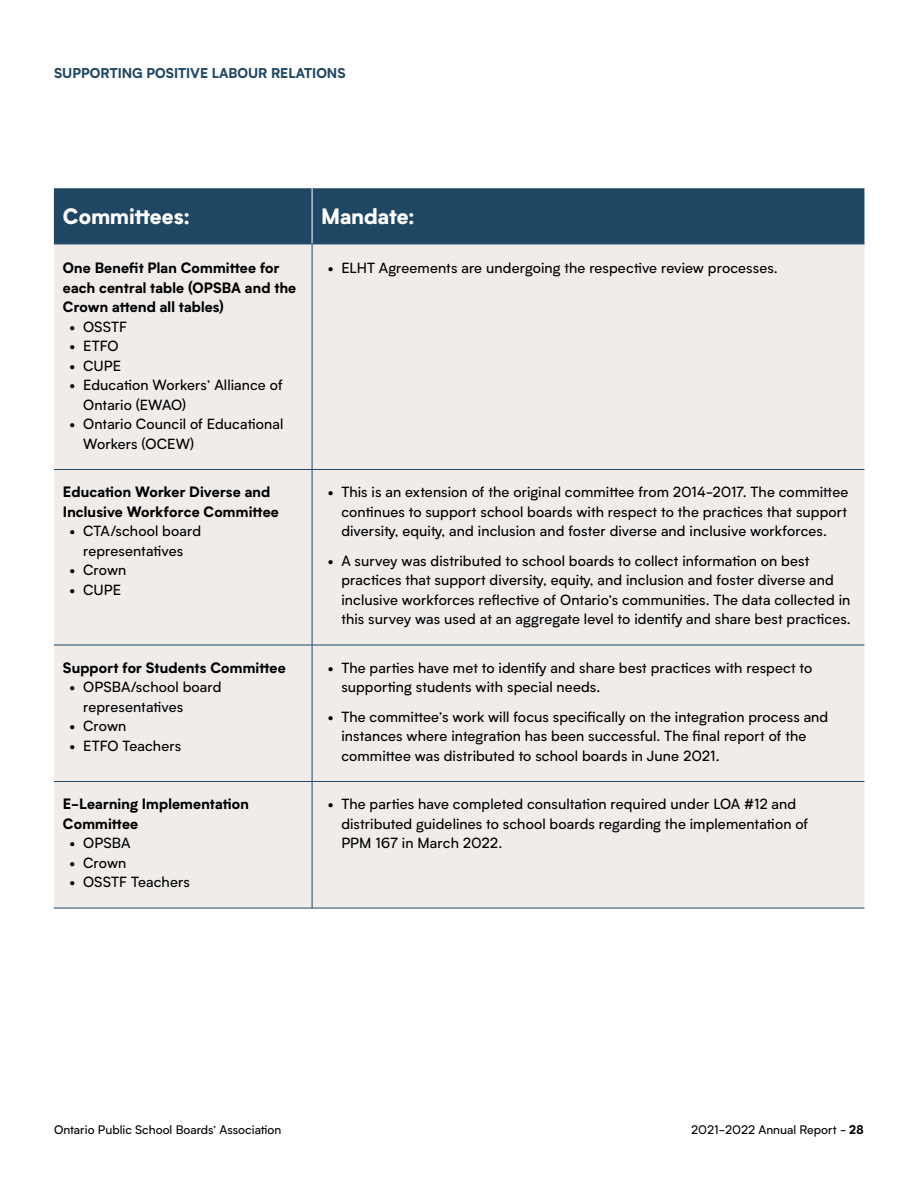
<style>
.page{position:relative;width:918px;height:1188px;background:#fff}
.page>*{position:absolute;margin:0;border:0;box-sizing:border-box;transform-origin:0 0}
.Subhead{font:900 21px "Biotif";color:#fff}
.t1{font:14.25px/19.5px "Biotif";letter-spacing:.005em;color:#000}
.Subhead_2{font:800 14.25px/19.5px "Biotif";letter-spacing:.01em;color:#000}
.Section_head_-_inter{font:800 13.5px "Biotif";color:#1f4764}
.t2{font:12px "Biotif";color:#000}
.s1{font-weight:800}
</style>
<div class="page">
<div style="left:54px;top:188px;width:810px;height:56px;background:#1f4764"></div>
<div style="left:54px;top:245px;width:810px;height:663px;background:#efecea"></div>
<hr style="left:54px;top:244px;width:258px;height:1px;background:#1f4764">
<hr style="left:312px;top:244px;width:1px;height:225px;background:#1f4764">
<hr style="left:54px;top:469px;width:258px;height:1px;background:#1f4764">
<hr style="left:312px;top:469px;width:552px;height:1px;background:#1f4764">
<hr style="left:312px;top:470px;width:1px;height:175px;background:#1f4764">
<hr style="left:54px;top:645px;width:258px;height:1px;background:#1f4764">
<hr style="left:312px;top:645px;width:552px;height:1px;background:#1f4764">
<hr style="left:312px;top:645px;width:1px;height:136px;background:#1f4764">
<hr style="left:54px;top:781px;width:258px;height:1px;background:#1f4764">
<hr style="left:312px;top:781px;width:552px;height:1px;background:#1f4764">
<hr style="left:312px;top:782px;width:1px;height:126px;background:#1f4764">
<hr style="left:54px;top:908px;width:258px;height:1px;background:#1f4764">
<hr style="left:312px;top:908px;width:552px;height:1px;background:#1f4764">
<hr style="left:312px;top:188px;width:1px;height:56px;background:#fff">
<hr style="left:312px;top:244px;width:552px;height:1px;background:#1f4764">
<p class="Section_head_-_inter" style="left:54px;top:63px;width:293px">SUPPORTING POSITIVE LABOUR RELATIONS</p>
<p class="Subhead" style="left:63px;top:200px;width:129px">Committees:</p>
<p class="Subhead" style="left:321px;top:200px;width:96px">Mandate:</p>
<p class="Subhead_2" style="left:63px;top:257px;width:235px">One Benefit Plan Committee for each central table (OPSBA and the<br>Crown attend all tables)</p>
<p class="t1" style="left:70px;top:316px;width:59px">• OSSTF</p>
<p class="t1" style="left:70px;top:336px;width:50px">• ETFO</p>
<p class="t1" style="left:70px;top:355px;width:53px">• CUPE</p>
<p class="t1" style="left:83px;top:375px;width:201px;text-indent:-14px">• Education Workers’ Alliance of<br>Ontario (EWAO)</p>
<p class="t1" style="left:83px;top:414px;width:202px;text-indent:-14px">• Ontario Council of Educational<br>Workers (OCEW)</p>
<p class="t1" style="left:328px;top:258px;width:452px">• ELHT Agreements are undergoing the respective review processes.</p>
<p class="Subhead_2" style="left:63px;top:481px;width:218px">Education Worker Diverse and<br>Inclusive Workforce Committee</p>
<p class="t1" style="left:70px;top:521px;width:133px;text-align:center">• CTA/school board representatives</p>
<p class="t1" style="left:70px;top:560px;width:58px">• Crown</p>
<p class="t1" style="left:70px;top:579px;width:53px">• CUPE</p>
<p class="Subhead_2" style="left:63px;top:657px;width:224px">Support for Students Committee</p>
<p class="t1" style="left:83px;top:677px;width:140px;text-indent:-14px">• OPSBA/school board representatives</p>
<p class="t1" style="left:70px;top:716px;width:58px">• Crown</p>
<p class="t1" style="left:70px;top:735px;width:113px">• ETFO Teachers</p>
<p class="Subhead_2" style="left:63px;top:793px;width:188px">E-Learning Implementation<br>Committee</p>
<p class="t1" style="left:70px;top:833px;width:62px">• OPSBA</p>
<p class="t1" style="left:70px;top:852px;width:58px">• Crown</p>
<p class="t1" style="left:70px;top:872px;width:122px">• OSSTF Teachers</p>
<p class="t1" style="left:341px;top:482px;width:509px;text-align:justify;text-indent:-14px">• This is an extension of the original committee from 2014-2017. The committee continues to support school boards with respect to the practices that support diversity, equity, and inclusion and foster diverse and inclusive workforces.</p>
<p class="t1" style="left:341px;top:550px;width:511px;text-indent:-14px">• A survey was distributed to school boards to collect information on best practices that support diversity, equity, and inclusion and foster diverse and inclusive workforces reflective of Ontario’s communities. The data collected in this survey was used at an aggregate level to identify and share best practices.</p>
<p class="t1" style="left:341px;top:657px;width:473px;text-indent:-14px">• The parties have met to identify and share best practices with respect to supporting students with special needs.</p>
<p class="t1" style="left:341px;top:706px;width:489px;text-indent:-14px">• The committee’s work will focus specifically on the integration process and instances where integration has been successful. The final report of the committee was distributed to school boards in June 2021.</p>
<p class="t1" style="left:341px;top:794px;width:469px;text-indent:-14px">• The parties have completed consultation required under LOA #12 and distributed guidelines to school boards regarding the implementation of<br>PPM 167 in March 2022.</p>
<p class="t2" style="left:54px;top:1121px;width:229px">Ontario Public School Boards’ Association</p>
<p class="t2" style="left:691px;top:1121px;width:174px">2021-2022 Annual Report - <span class="s1">28</span></p>
</div>
